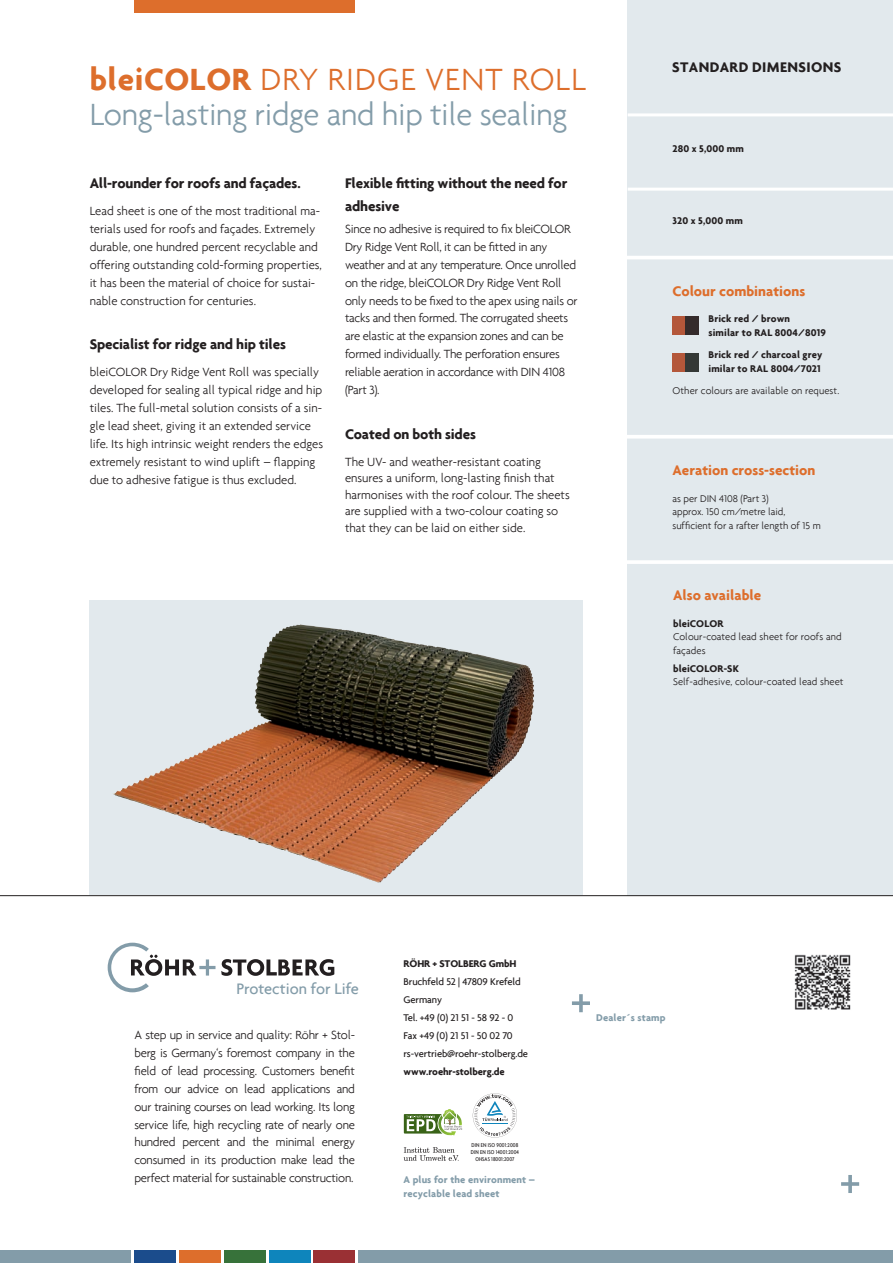
<style>
.page{position:relative;width:893px;height:1263px;background:#fff}
.page>*{position:absolute;margin:0;border:0;box-sizing:border-box;transform-origin:0 0}
.t1{font:300 33px/35.8px "Agenda";letter-spacing:-.01em;color:#839ca9}
.t2{font:500 16.35px "Agenda";color:#839ca9}
.t3{font:700 15px/22.5px "Agenda";letter-spacing:-.01em;color:#231f20}
.t4{font:700 15px "Agenda";color:#dd6e2c}
.t5{font:700 15px "Agenda";letter-spacing:.025em;color:#231f20}
.t6{font:300 12.75px/17.9px "Agenda";letter-spacing:-.01em;color:#231f20}
.t7{font:300 10.5px/13.5px "Agenda";color:#231f20}
.t8{font:700 10.5px/13.5px "Agenda";letter-spacing:.01em;color:#231f20}
.t9{font:500 10.5px/17.9px "Agenda";letter-spacing:-.01em;color:#231f20}
.t10{font:700 10.5px/13.5px "Agenda";letter-spacing:.01em;color:#839ca9}
.t11{font:700 10.5px "Agenda";letter-spacing:-.01em;color:#231f20}
.t12{font:500 condensed 6px/6.8px "Agenda";letter-spacing:.01em;color:#231f20;text-align:center}
.s1{font-weight:700;color:#dd6e2c}
.s2{color:#dd6e2c}
</style>
<div class="page">
<div style="left:134px;top:0;width:221px;height:13px;background:#dd6e2c"></div>
<div style="left:628px;top:0;width:265px;height:896px;background:#e2e9ed"></div>
<hr style="left:626px;top:256px;width:267px;height:3px;background:#fff">
<svg style="left:627px;top:435px;width:266px;height:4px"></svg>
<hr style="left:0;top:895px;width:893px;height:1px;background:#231f20">
<svg style="left:572px;top:994px;width:18px;height:18px"></svg>
<svg style="left:841px;top:1175px;width:18px;height:18px"></svg>
<svg style="left:473px;top:1093px;width:44px;height:44px"></svg>
<svg style="left:108px;top:943px;width:107px;height:49px"></svg>
<svg style="left:221px;top:959px;width:113px;height:17px"></svg>
<svg style="left:90px;top:600px;width:493px;height:295px;background:#b7a89e"></svg>
<img style="left:211px;top:625px;width:89px;height:123px">
<div style="left:672px;top:316px;width:27px;height:19px;background:#b4573a"></div>
<div style="left:685px;top:316px;width:14px;height:19px;background:#342b2b"></div>
<div style="left:672px;top:353px;width:27px;height:19px;background:#b4573a"></div>
<div style="left:685px;top:353px;width:14px;height:19px;background:#343836"></div>
<hr style="left:626px;top:560px;width:267px;height:4px;background:#fff">
<svg style="left:404px;top:1147px;width:55px;height:14px"></svg>
<svg style="left:404px;top:1109px;width:59px;height:27px"></svg>
<img style="left:794px;top:954px;width:57px;height:56px">
<div style="left:0;top:1250px;width:131px;height:13px;background:#839ca9"></div>
<div style="left:359px;top:1250px;width:534px;height:13px;background:#839ca9"></div>
<div style="left:269px;top:1250px;width:41px;height:13px;background:#0e85bc"></div>
<div style="left:135px;top:1250px;width:41px;height:13px;background:#1b4c8c"></div>
<div style="left:314px;top:1250px;width:41px;height:13px;background:#9a3034"></div>
<div style="left:224px;top:1250px;width:41px;height:13px;background:#37723a"></div>
<div style="left:179px;top:1250px;width:41px;height:13px;background:#dd6e2c"></div>
<hr style="left:628px;top:113px;width:265px;height:3px;background:#fff">
<hr style="left:628px;top:188px;width:265px;height:3px;background:#fff">
<h1 class="t1" style="left:90px;top:61px;width:498px"><span class="s1">bleiCOLOR</span> <span class="s2">Dry Ridge Vent Roll<br></span>Long-lasting ridge and hip tile sealing</h1>
<p class="t3" style="left:90px;top:172px;width:212px">All-rounder for roofs and façades.</p>
<p class="t6" style="left:90px;top:202px;width:234px">Lead sheet is one of the most traditional ma&shy;terials used for roofs and façades. Extremely durable, one hundred percent recyclable and offering outstanding cold-forming properties, it has been the material of choice for sustai&shy;nable construction for centuries.</p>
<p class="t3" style="left:90px;top:333px;width:198px">Specialist for ridge and hip tiles</p>
<p class="t6" style="left:90px;top:363px;width:31px">bleiCOLOR</p>
<p class="t6" style="left:90px;top:363px;width:235px;text-indent:61px">Dry Ridge Vent Roll was specially developed for sealing all typical ridge and hip tiles. The full-metal solution consists of a sin&shy;gle lead sheet, giving it an extended service life. Its high intrinsic weight renders the edges extremely resistant to wind uplift – flapping due to adhesive fatigue is thus excluded.</p>
<p class="t3" style="left:345px;top:172px;width:224px">Flexible fitting without the need for adhesive</p>
<p class="t6" style="left:345px;top:220px;width:233px">Since no adhesive is required to fix bleiCOLOR Dry Ridge Vent Roll, it can be fitted in any weather and at any temperature. Once unrolled on the ridge, bleiCOLOR</p>
<p class="t6" style="left:345px;top:273px;width:234px;text-indent:122px">Dry Ridge Vent Roll only needs to be fixed to the apex using nails or tacks and then formed. The corrugated sheets are elastic at the expansion zones and can be formed individually. The perforation ensures reliable aeration in accordance with DIN 4108 (Part 3).</p>
<p class="t3" style="left:345px;top:422px;width:132px">Coated on both sides</p>
<p class="t6" style="left:345px;top:453px;width:226px;line-height:16.5px">The UV- and weather-resistant coating ensures a uniform, long-lasting finish that harmonises with the roof colour. The sheets are supplied with a two-colour coating so that they can be laid on either side.</p>
<p class="t5" style="left:672px;top:58px;width:169px">Standard dimensions</p>
<p class="t8" style="left:672px;top:142px;width:73px">280 x 5,000 mm</p>
<p class="t8" style="left:672px;top:213px;width:72px">320 x 5,000 mm</p>
<p class="t4" style="left:672px;top:282px;width:134px">Colour combinations</p>
<p class="t8" style="left:708px;top:312px;width:119px">Brick red / brown<br>similar to RAL 8004/8019</p>
<p class="t8" style="left:708px;top:348px;width:115px">Brick red / charcoal grey imilar to RAL 8004/7021</p>
<p class="t7" style="left:672px;top:384px;width:168px">Other colours are available on request.</p>
<p class="t4" style="left:672px;top:461px;width:144px">Aeration cross-section</p>
<p class="t7" style="left:672px;top:491px;width:150px">as per DIN 4108 (Part 3)<br>approx. 150 cm/metre laid, sufficient for a rafter length of 15 m</p>
<p class="t4" style="left:673px;top:586px;width:90px">Also available</p>
<p class="t8" style="left:673px;top:616px;width:52px">bleiCOLOR</p>
<p class="t7" style="left:673px;top:630px;width:170px">Colour-coated lead sheet for roofs and façades</p>
<p class="t8" style="left:673px;top:661px;width:67px">bleiCOLOR-SK</p>
<p class="t7" style="left:673px;top:675px;width:172px">Self-adhesive, colour-coated lead sheet</p>
<p class="t2" style="left:237px;top:979px;width:124px">Protection for Life</p>
<p class="t6" style="left:134px;top:1026px;width:222px;text-align:justify">A step up in service and quality: Röhr + Stol&shy;berg is Germany‘s foremost company in the field of lead processing. Customers benefit from our advice on lead applications and our training courses on lead working. Its long service life, high recycling rate of nearly one hundred percent and the minimal energy consumed in its production make lead the perfect material for sustainable construction.</p>
<p class="t11" style="left:403px;top:957px;width:114px">RÖHR + STOLBERG GmbH</p>
<p class="t9" style="left:403px;top:973px;width:126px">Bruchfeld 52 | 47809 Krefeld<br>Germany<br>Tel. +49 (0) 21 51 - 58 92 - 0<br>Fax +49 (0) 21 51 - 50 02 70 rs-vertrieb@roehr-stolberg.de</p>
<p class="t11" style="left:403px;top:1065px;width:103px">www.roehr-stolberg.de</p>
<p class="t12" style="left:471px;top:1142px;width:50px">DIN EN ISO 9001:2008<br>DIN EN ISO 14001:2004<br>OHSAS 18001:2007</p>
<p class="t10" style="left:403px;top:1173px;width:133px">A plus for the environment – recyclable lead sheet</p>
<p class="t10" style="left:596px;top:1011px;width:71px">Dealer´s stamp</p>
</div>
